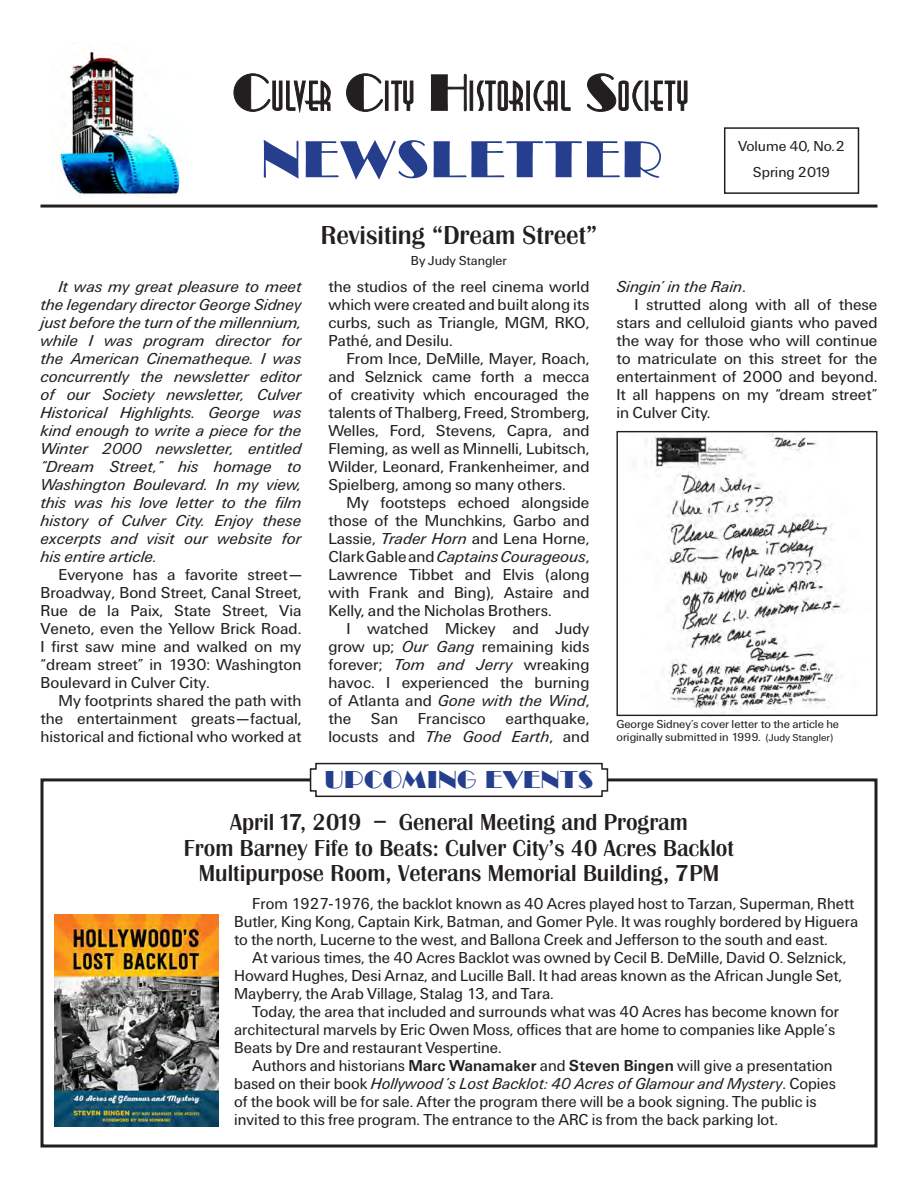
<style>
.page{position:relative;width:918px;height:1188px;background:#fff}
.page>*{position:absolute;margin:0;border:0;box-sizing:border-box;transform-origin:0 0}
.t1{font:54px "Broadway";letter-spacing:.03em;color:#253f8e}
.t2{font:27px "Britannic";color:#231f20}
.t3{font:25.5px "Broadway";letter-spacing:.02em;color:#253f8e}
.t4{font:24px/25.5px "Britannic";color:#231f20;text-align:center}
.t5{font:16.5px/18px "U55";color:#231f20;text-align:justify}
.t6{font:16.5px/18px "U56";color:#231f20;text-align:justify}
.t7{font:15px "U55";color:#231f20}
.t8{font:13.5px "U55";color:#231f20}
.t9{font:12px/12.9px "U55";color:#231f20}
.s1{font-family:"U56"}
.s2{font-family:"U55"}
.s3{font-size:10.5px}
.s4{font-family:"Britannic Bld"}
.s5{font-family:"U65"}
</style>
<div class="page">
<hr style="left:40px;top:205px;width:838px;height:3px;background:#231f20">
<svg style="left:234px;top:73px;width:97px;height:39px"></svg>
<svg style="left:346px;top:73px;width:37px;height:39px"></svg>
<hr style="left:385px;top:81px;width:3px;height:30px;background:#231f20">
<svg style="left:391px;top:81px;width:22px;height:30px"></svg>
<svg style="left:431px;top:74px;width:36px;height:38px"></svg>
<div style="left:470px;top:81px;width:3px;height:30px;background:#231f20;border:1px solid #231f20"></div>
<svg style="left:477px;top:80px;width:46px;height:31px"></svg>
<div style="left:527px;top:81px;width:3px;height:30px;background:#231f20;border:1px solid #231f20"></div>
<svg style="left:533px;top:80px;width:38px;height:31px"></svg>
<svg style="left:587px;top:73px;width:100px;height:39px"></svg>
<div style="left:724px;top:127px;width:135px;height:67px;border:2px solid #231f20"></div>
<img style="left:59px;top:52px;width:124px;height:146px">
<img style="left:645px;top:434px;width:196px;height:279px">
<div style="left:616px;top:431px;width:261px;height:285px;border:1px solid #231f20"></div>
<div style="left:40px;top:778px;width:837px;height:370px;border:3px solid #231f20"></div>
<svg style="left:309px;top:762px;width:300px;height:36px"></svg>
<img style="left:55px;top:915px;width:163px;height:211px">
<h1 class="t1" style="left:261px;top:123px;width:403px">NEWSLETTER</h1>
<h2 class="t2" style="left:321px;top:217px;width:278px">Revisiting “Dream Street”</h2>
<p class="t8" style="left:411px;top:252px;width:98px">By Judy Stangler</p>
<p class="t7" style="left:738px;top:136px;width:108px">Volume 40, No. 2</p>
<p class="t7" style="left:753px;top:162px;width:79px">Spring 2019</p>
<p class="t6" style="left:40px;top:279px;width:263px;text-indent:18px">It was my great pleasure to meet the legendary director George Sidney just before the turn of the millennium, while I was program director for the American Cinematheque. I was concurrently the newsletter editor of our Society newsletter, Culver Historical Highlights. George was kind enough to write a piece for the Winter 2000 newsletter, entitled “Dream Street,” his homage to Washington Boulevard. In my view, this was his love letter to the film history of Culver City. Enjoy these excerpts and visit our website for his entire article.</p>
<p class="t5" style="left:40px;top:567px;width:263px;text-indent:18px">Everyone has a favorite street — Broadway, Bond Street, Canal Street, Rue de la Paix, State Street, Via Veneto, even the Yellow Brick Road.<br>I first saw mine and walked on my “dream street” in 1930: Washington Boulevard in Culver City.</p>
<p class="t5" style="left:40px;top:693px;width:263px;text-indent:18px">My footprints shared the path with the entertainment greats —factual, historical and fictional who worked at</p>
<p class="t5" style="left:328px;top:279px;width:263px">the studios of the reel cinema world which were created and built along its curbs, such as Triangle, MGM, RKO, Pathé, and Desilu.</p>
<p class="t5" style="left:328px;top:351px;width:263px;text-indent:18px">From Ince, DeMille, Mayer, Roach, and Selznick came forth a mecca of creativity which encouraged the talents of Thalberg, Freed, Stromberg, Welles, Ford, Stevens, Capra, and Fleming, as well as Minnelli, Lubitsch, Wilder, Leonard, Frankenheimer, and Spielberg, among so many others.</p>
<p class="t5" style="left:328px;top:495px;width:262px;text-indent:18px">My footsteps echoed alongside those of the Munchkins, Garbo and Lassie, <span class="s1">Trader Horn</span> and Lena Horne,</p>
<p class="t6" style="left:328px;top:549px;width:262px"><span class="s2">Clark Gable and</span> CaptainsCourageous<span class="s2">,</span></p>
<p class="t5" style="left:328px;top:567px;width:263px">Lawrence Tibbet and Elvis (along with Frank and Bing), Astaire and Kelly, and the Nicholas Brothers.</p>
<p class="t5" style="left:328px;top:621px;width:263px;text-indent:18px">I watched Mickey and Judy grow up; <span class="s1">Our Gang</span> remaining kids forever; <span class="s1">Tom and Jerry</span> wreaking havoc. I experienced the burning</p>
<p class="t6" style="left:328px;top:693px;width:262px"><span class="s2">of Atlanta and</span> Gone with the Wind<span class="s2">,</span></p>
<p class="t5" style="left:328px;top:711px;width:262px">the San Francisco earthquake, locusts and <span class="s1">The Good Earth</span>, and</p>
<h3 class="t3" style="left:325px;top:763px;width:270px">UPCOMING EVENTS</h3>
<p class="t6" style="left:616px;top:279px;width:131px">Singin’ in the Rain<span class="s2">.</span></p>
<p class="t5" style="left:616px;top:297px;width:263px;text-indent:18px">I strutted along with all of these stars and celluloid giants who paved the way for those who will continue to matriculate on this street for the entertainment of 2000 and beyond.<br>It all happens on my “dream street” in Culver City.</p>
<p class="t9" style="left:616px;top:719px;width:224px">George Sidney’s cover letter to the article he originally submitted in 1999. <span class="s3">(Judy Stangler)</span></p>
<h3 class="t4" style="left:184px;top:812px;width:552px">April 17, 2019 <span class="s4">–</span> General Meeting and Program<br>From Barney Fife to Beats: Culver City’s 40 Acres Backlot<br>Multipurpose Room, Veterans Memorial Building, 7PM</h3>
<p class="t5" style="left:234px;top:896px;width:626px;text-align:left;text-indent:18px">From 1927-1976, the backlot known as 40 Acres played host to Tarzan, Superman, Rhett<br>Butler, King Kong, Captain Kirk, Batman, and Gomer Pyle. It was roughly bordered by Higuera to the north, Lucerne to the west, and Ballona Creek and Jefferson to the south and east.</p>
<p class="t5" style="left:234px;top:950px;width:614px;text-align:left;text-indent:18px">At various times, the 40 Acres Backlot was owned by Cecil B. DeMille, David O. Selznick,<br>Howard Hughes, Desi Arnaz, and Lucille Ball. It had areas known as the African Jungle Set,<br>Mayberry, the Arab Village, Stalag 13, and Tara.</p>
<p class="t5" style="left:234px;top:1004px;width:606px;text-align:left;text-indent:18px">Today, the area that included and surrounds what was 40 Acres has become known for architectural marvels by Eric Owen Moss, offices that are home to companies like Apple’s<br>Beats by Dre and restaurant Vespertine.</p>
<p class="t5" style="left:252px;top:1058px;width:582px">Authors and historians <span class="s5">Marc Wanamaker</span> and <span class="s5">Steven Bingen</span> will give a presentation</p>
<p class="t6" style="left:234px;top:1076px;width:603px"><span class="s2">based on their book</span> Hollywood’s Lost Backlot: 40 Acres of Glamour and Mystery<span class="s2">. Copies</span></p>
<p class="t5" style="left:234px;top:1094px;width:584px">of the book will be for sale. After the program there will be a book signing. The public is invited to this free program. The entrance to the ARC is from the back parking lot.</p>
</div>
